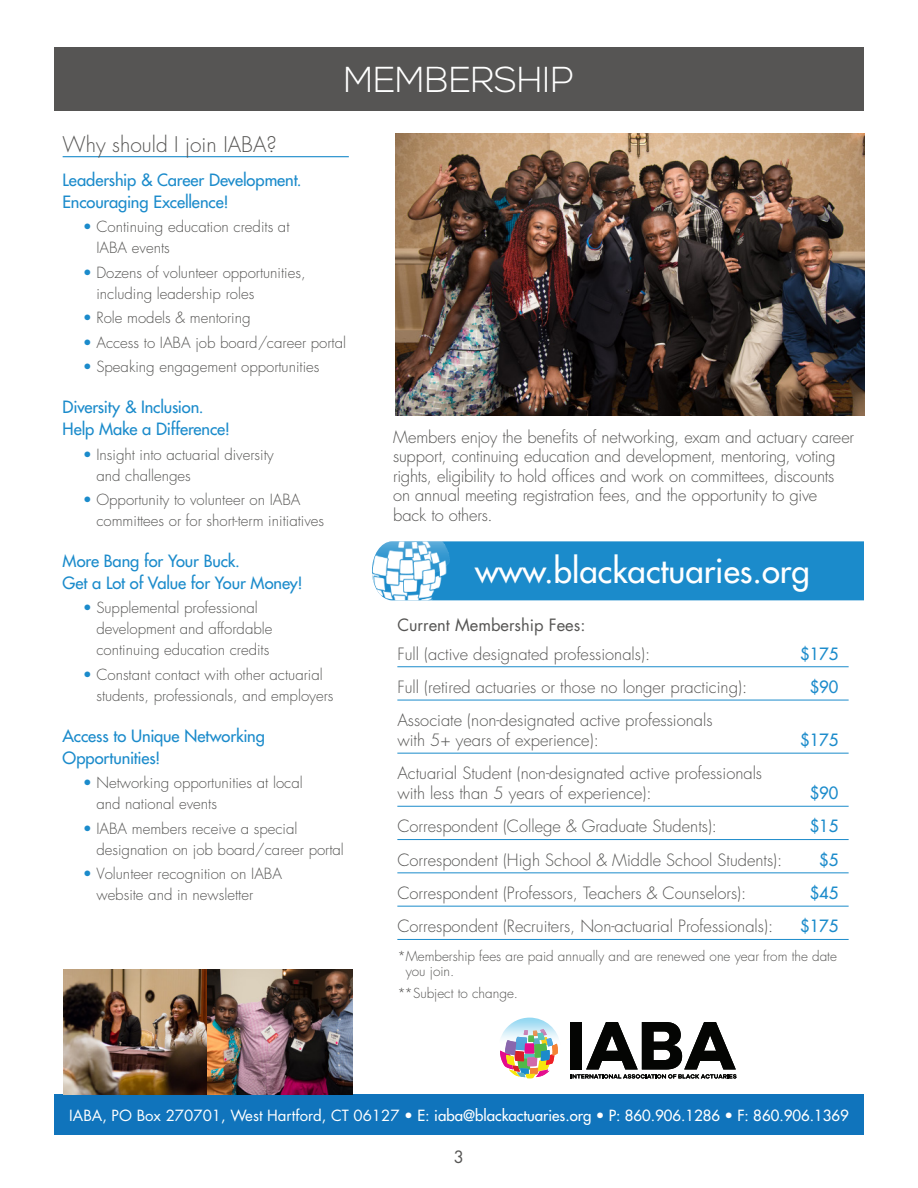
<style>
.page{position:relative;width:918px;height:1188px;background:#fff}
.page>*{position:absolute;margin:0;border:0;box-sizing:border-box;transform-origin:0 0}
.Underlined_Green{font:300 36px "Nexa";letter-spacing:.005em;color:#fff}
.t1{font:500 33px "Futura Std";color:#fff}
.Underlined_Green-2{font:300 21px "Futura Std";color:#565554}
.t2{font:300 16.5px/19.5px "Futura Std";color:#565554}
.t3{font:500 16.5px/21.6px "Futura Std";letter-spacing:-.005em;color:#1b8bcb}
.t4{font:16.5px "Futura Std";color:#565554}
.t5{font:300 15px/21px "Futura Std";color:#565554}
.t6{font:500 15px "Futura Std";color:#fff}
.t7{font:300 13.5px/15px "Futura Std";color:#565554}
.s1{color:#1b8bcb}
.s2{font-weight:400}
</style>
<div class="page">
<img style="left:395px;top:134px;width:469px;height:281px">
<hr style="left:397px;top:666px;width:452px;height:1px;background:#1b8bcb">
<hr style="left:397px;top:700px;width:452px;height:1px;background:#1b8bcb">
<hr style="left:397px;top:753px;width:452px;height:1px;background:#1b8bcb">
<hr style="left:397px;top:806px;width:452px;height:1px;background:#1b8bcb">
<hr style="left:397px;top:839px;width:452px;height:1px;background:#1b8bcb">
<hr style="left:397px;top:872px;width:452px;height:1px;background:#1b8bcb">
<hr style="left:397px;top:906px;width:452px;height:1px;background:#1b8bcb">
<hr style="left:397px;top:939px;width:452px;height:1px;background:#1b8bcb">
<div style="left:54px;top:48px;width:810px;height:63px;background:#565554"></div>
<div style="left:54px;top:1094px;width:810px;height:41px;background:#1074bc"></div>
<div style="left:450px;top:541px;width:414px;height:59px;background:#1b8bcb"></div>
<img style="left:372px;top:541px;width:78px;height:59px">
<svg style="left:500px;top:1018px;width:59px;height:60px"></svg>
<div style="left:570px;top:1022px;width:12px;height:47px;background:#040503"></div>
<svg style="left:571px;top:1022px;width:165px;height:57px"></svg>
<img style="left:63px;top:970px;width:290px;height:125px">
<hr style="left:63px;top:156px;width:286px;height:1px;background:#1b8bcb">
<p class="Underlined_Green" style="left:344px;top:59px;width:232px">MEMBERSHIP</p>
<p class="Underlined_Green-2" style="left:63px;top:131px;width:216px">Why should I join IABA?</p>
<p class="t3" style="left:63px;top:169px;width:241px">Leadership &amp; Career Development.<br>Encouraging Excellence!</p>
<p class="t5" style="left:96px;top:217px;width:195px;text-indent:-14px"><span class="s1">•</span> Continuing education credits at<br>IABA events</p>
<p class="t5" style="left:96px;top:262px;width:211px;text-indent:-14px"><span class="s1">•</span> Dozens of volunteer opportunities, including leadership roles</p>
<p class="t5" style="left:83px;top:308px;width:169px"><span class="s1">•</span> Role models &amp; mentoring</p>
<p class="t5" style="left:83px;top:332px;width:265px"><span class="s1">•</span> Access to IABA job board/career portal</p>
<p class="t5" style="left:83px;top:357px;width:238px"><span class="s1">•</span> Speaking engagement opportunities</p>
<p class="t3" style="left:63px;top:397px;width:169px">Diversity &amp; Inclusion.<br>Help Make a Difference!</p>
<p class="t5" style="left:96px;top:444px;width:179px;text-indent:-14px"><span class="s1">•</span> Insight into actuarial diversity and challenges</p>
<p class="t5" style="left:96px;top:490px;width:229px;text-indent:-14px"><span class="s1">•</span> Opportunity to volunteer on IABA committees or for short-term initiatives</p>
<p class="t3" style="left:63px;top:551px;width:242px">More Bang for Your Buck.<br>Get a Lot of Value for Your Money!</p>
<p class="t5" style="left:96px;top:598px;width:178px;text-indent:-14px"><span class="s1">•</span> Supplemental professional development and affordable continuing education credits</p>
<p class="t5" style="left:96px;top:664px;width:239px;text-indent:-14px"><span class="s1">•</span> Constant contact with other actuarial students, professionals, and employers</p>
<p class="t3" style="left:63px;top:725px;width:204px">Access to Unique Networking<br>Opportunities!</p>
<p class="t5" style="left:96px;top:773px;width:208px;text-indent:-14px"><span class="s1">•</span> Networking opportunities at local and national events</p>
<p class="t5" style="left:96px;top:818px;width:249px;text-indent:-14px"><span class="s1">•</span> IABA members receive a special designation on job board/career portal</p>
<p class="t5" style="left:96px;top:864px;width:187px;text-indent:-14px"><span class="s1">•</span> Volunteer recognition on IABA website and in newsletter</p>
<p class="t2" style="left:393px;top:427px;width:463px">Members enjoy the benefits of networking, exam and actuary career support, continuing education and development, mentoring, voting rights, eligibility to hold offices and work on committees, discounts on annual meeting registration fees, and the opportunity to give back to others.</p>
<p class="t1" style="left:475px;top:550px;width:336px">www.blackactuaries.org</p>
<p class="t4" style="left:397px;top:614px;width:190px">Current Membership Fees:</p>
<p class="t2" style="left:397px;top:644px;width:254px">Full (active designated professionals):</p>
<p class="t3" style="left:800px;top:643px;width:40px">$175</p>
<p class="t2" style="left:397px;top:678px;width:351px">Full (retired actuaries or those no longer practicing):</p>
<p class="t3" style="left:810px;top:676px;width:30px">$90</p>
<p class="t2" style="left:397px;top:711px;width:317px">Associate (non-designated active professionals with 5+ years of experience):</p>
<p class="t3" style="left:800px;top:729px;width:40px">$175</p>
<p class="t2" style="left:397px;top:764px;width:366px">Actuarial Student (non-designated active professionals with less than 5 years of experience):</p>
<p class="t3" style="left:810px;top:782px;width:30px">$90</p>
<p class="t2" style="left:397px;top:817px;width:321px">Correspondent (College &amp; Graduate Students):</p>
<p class="t3" style="left:810px;top:816px;width:30px">$15</p>
<p class="t2" style="left:397px;top:850px;width:386px">Correspondent (High School &amp; Middle School Students):</p>
<p class="t3" style="left:819px;top:849px;width:21px">$5</p>
<p class="t2" style="left:397px;top:884px;width:351px">Correspondent (Professors, Teachers &amp; Counselors):</p>
<p class="t3" style="left:810px;top:882px;width:30px">$45</p>
<p class="t2" style="left:397px;top:917px;width:377px">Correspondent (Recruiters, Non-actuarial Professionals):</p>
<p class="t3" style="left:800px;top:916px;width:40px">$175</p>
<p class="t7" style="left:406px;top:949px;width:433px;text-indent:-8px">*Membership fees are paid annually and are renewed one year from the date you join.</p>
<p class="t7" style="left:397px;top:986px;width:122px">**Subject to change.</p>
<p class="t6" style="left:69px;top:1106px;width:781px"><span class="s2">IABA, PO Box 270701, West Hartford, CT 06127 •</span> E<span class="s2">:</span> iaba@blackactuaries.org • P: 860.906.1286 • F: 860.906.1369</p>
<p class="t4" style="left:454px;top:1146px;width:12px">3</p>
</div>
